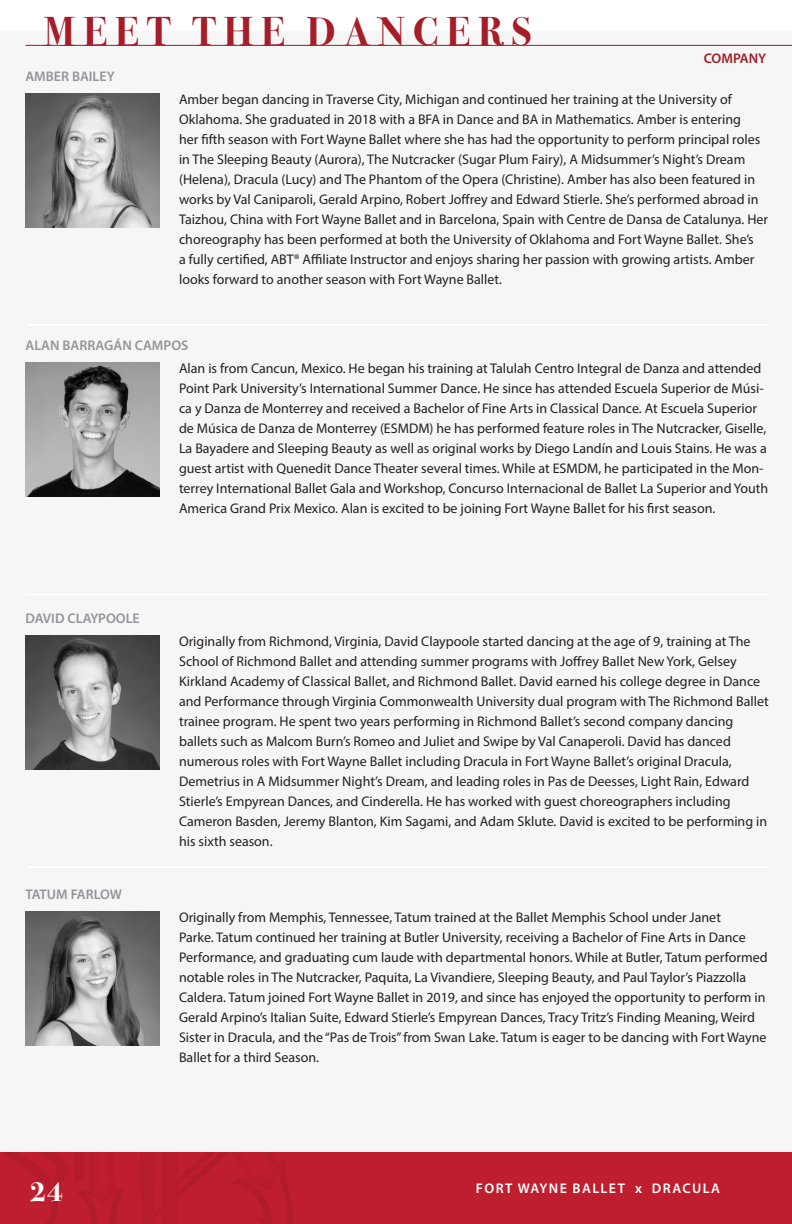
<style>
.page{position:relative;width:792px;height:1224px;background:#fff}
.page>*{position:absolute;margin:0;border:0;box-sizing:border-box;transform-origin:0 0}
.t1{font:700 40px "Bodoni Svty Two ITCTT";letter-spacing:.2em;color:#a51d29}
.t2{font:700 28px "Bodoni Svty Two ITCTT";color:#fff}
.t3{font:14px/20px "Myriad Pro";color:#231f20}
.t4{font:600 14px "Myriad Pro";color:#939598}
.t5{font:600 14px "Myriad Pro";letter-spacing:.1em;color:#fff}
.t6{font:600 14px "Myriad Pro";letter-spacing:-.005em;color:#a51d29}
</style>
<div class="page">
<div style="left:0;top:1152px;width:792px;height:72px;background:#bf1e2e"></div>
<div style="left:0;top:31px;width:792px;height:1121px;background:#f6f6f6"></div>
<hr style="left:27px;top:324px;width:742px;height:2px;background:#fff">
<hr style="left:27px;top:593px;width:742px;height:2px;background:#fff">
<hr style="left:27px;top:866px;width:742px;height:2px;background:#fff">
<img style="left:25px;top:93px;width:134px;height:134px">
<img style="left:25px;top:363px;width:134px;height:134px">
<img style="left:25px;top:635px;width:134px;height:134px">
<img style="left:25px;top:911px;width:134px;height:134px">
<p class="t1" style="left:44px;top:-2px;width:489px">MEET THE DANCERS</p>
<p class="t4" style="left:25px;top:67px;width:91px">AMBER BAILEY</p>
<p class="t6" style="left:704px;top:49px;width:64px">COMPANY</p>
<p class="t3" style="left:179px;top:89px;width:591px">Amber began dancing in Traverse City, Michigan and continued her training at the University of Oklahoma. She graduated in 2018 with a BFA in Dance and BA in Mathematics. Amber is entering<br>her fifth season with Fort Wayne Ballet where she has had the opportunity to perform principal roles in The Sleeping Beauty (Aurora), The Nutcracker (Sugar Plum Fairy), A Midsummer’s Night’s Dream (Helena), Dracula (Lucy) and The Phantom of the Opera (Christine). Amber has also been featured in works by Val Caniparoli, Gerald Arpino, Robert Joffrey and Edward Stierle. She’s performed abroad in Taizhou, China with Fort Wayne Ballet and in Barcelona, Spain with Centre de Dansa de Catalunya. Her choreography has been performed at both the University of Oklahoma and Fort Wayne Ballet. She’s<br>a fully certified, ABT® Affiliate Instructor and enjoys sharing her passion with growing artists. Amber looks forward to another season with Fort Wayne Ballet.</p>
<p class="t4" style="left:25px;top:336px;width:164px">ALAN BARRAGÁN CAMPOS</p>
<p class="t4" style="left:25px;top:609px;width:116px">DAVID CLAYPOOLE</p>
<p class="t4" style="left:25px;top:885px;width:98px">TATUM FARLOW</p>
<p class="t3" style="left:179px;top:358px;width:591px">Alan is from Cancun, Mexico. He began his training at Talulah Centro Integral de Danza and attended Point Park University’s International Summer Dance. He since has attended Escuela Superior de Músi&shy;ca y Danza de Monterrey and received a Bachelor of Fine Arts in Classical Dance. At Escuela Superior de Música de Danza de Monterrey (ESMDM) he has performed feature roles in The Nutcracker, Giselle, La Bayadere and Sleeping Beauty as well as original works by Diego Landín and Louis Stains. He was a guest artist with Quenedit Dance Theater several times. While at ESMDM, he participated in the Mon&shy;terrey International Ballet Gala and Workshop, Concurso Internacional de Ballet La Superior and Youth America Grand Prix Mexico. Alan is excited to be joining Fort Wayne Ballet for his first season.</p>
<p class="t3" style="left:179px;top:631px;width:591px">Originally from Richmond, Virginia, David Claypoole started dancing at the age of 9, training at The School of Richmond Ballet and attending summer programs with Joffrey Ballet New York, Gelsey Kirkland Academy of Classical Ballet, and Richmond Ballet. David earned his college degree in Dance and Performance through Virginia Commonwealth University dual program with The Richmond Ballet trainee program. He spent two years performing in Richmond Ballet’s second company dancing ballets such as Malcom Burn’s Romeo and Juliet and Swipe by Val Canaperoli. David has danced numerous roles with Fort Wayne Ballet including Dracula in Fort Wayne Ballet’s original Dracula, Demetrius in A Midsummer Night’s Dream, and leading roles in Pas de Deesses, Light Rain, Edward Stierle’s Empyrean Dances, and Cinderella. He has worked with guest choreographers including Cameron Basden, Jeremy Blanton, Kim Sagami, and Adam Sklute. David is excited to be performing in his sixth season.</p>
<p class="t3" style="left:179px;top:907px;width:590px">Originally from Memphis, Tennessee, Tatum trained at the Ballet Memphis School under Janet<br>Parke. Tatum continued her training at Butler University, receiving a Bachelor of Fine Arts in Dance Performance, and graduating cum laude with departmental honors. While at Butler, Tatum performed notable roles in The Nutcracker, Paquita, La Vivandiere, Sleeping Beauty, and Paul Taylor’s Piazzolla Caldera. Tatum joined Fort Wayne Ballet in 2019, and since has enjoyed the opportunity to perform in Gerald Arpino’s Italian Suite, Edward Stierle’s Empyrean Dances, Tracy Tritz’s Finding Meaning, Weird Sister in Dracula, and the “Pas de Trois” from Swan Lake. Tatum is eager to be dancing with Fort Wayne Ballet for a third Season.</p>
<p class="t2" style="left:30px;top:1168px;width:34px">24</p>
<p class="t5" style="left:476px;top:1180px;width:246px">FORT WAYNE BALLET x DRACULA</p>
</div>
